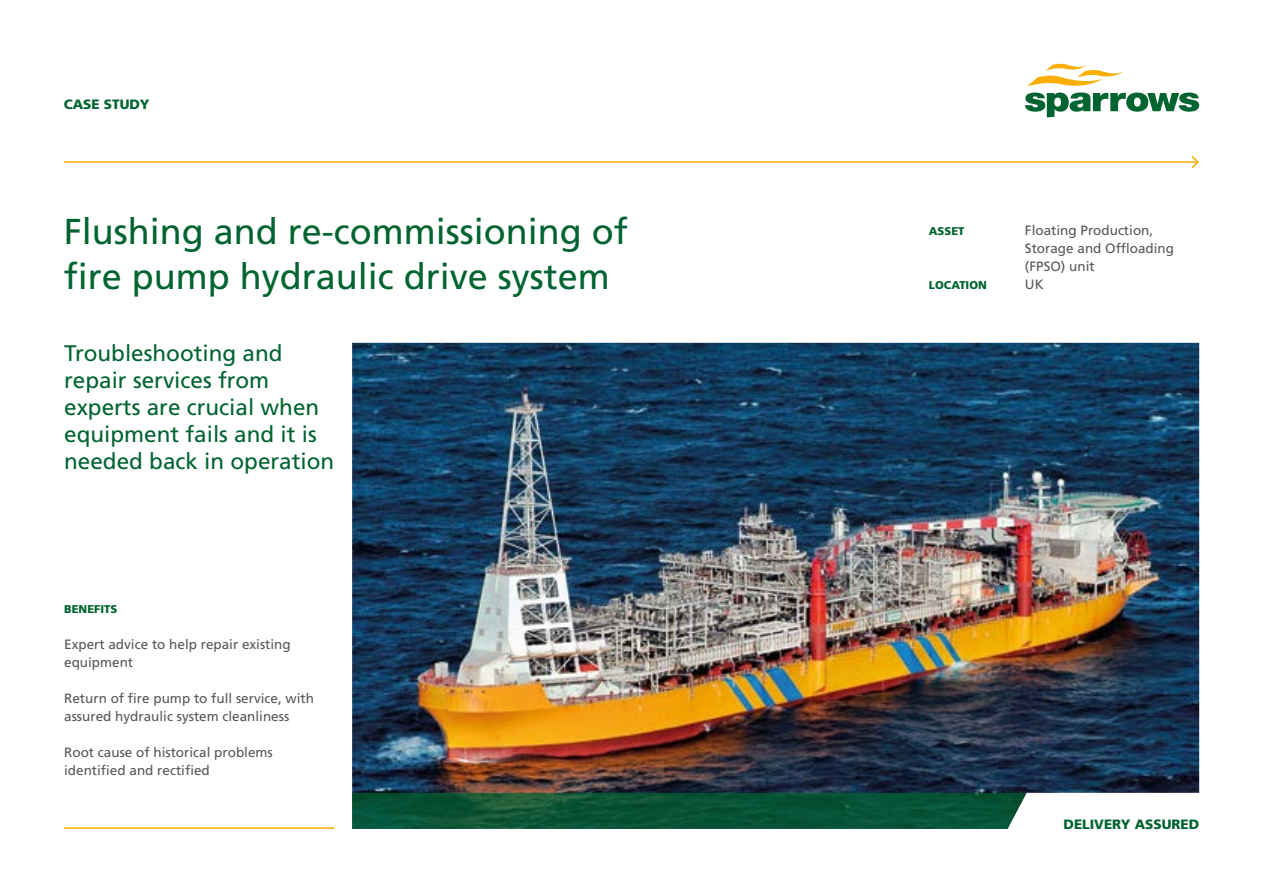
<style>
.page{position:relative;width:1263px;height:893px;background:#fff}
.page>*{position:absolute;margin:0;border:0;box-sizing:border-box;transform-origin:0 0}
.t1{font:36px/45px "Frutiger LT Std";color:#006430}
.t2{font:22.5px/27px "Frutiger LT Std";color:#006430}
.t3{font:13.5px/18px "Frutiger LT Std";color:#575756}
.t4{font:900 13.5px "Frutiger LT Std";color:#006430}
.t5{font:900 11.25px "Frutiger LT Std";color:#006430}
</style>
<div class="page">
<img style="left:352px;top:343px;width:847px;height:451px">
<svg style="left:352px;top:793px;width:674px;height:36px;background:#0d5639"></svg>
<svg style="left:1025px;top:63px;width:174px;height:54px"></svg>
<hr style="left:64px;top:161px;width:1134px;height:2px;background:#f9ae00">
<svg style="left:1190px;top:156px;width:9px;height:12px"></svg>
<hr style="left:64px;top:827px;width:270px;height:2px;background:#f9ae00">
<p class="t4" style="left:64px;top:96px;width:87px">CASE STUDY</p>
<h1 class="t1" style="left:64px;top:209px;width:566px">Flushing and re-commissioning of fire pump hydraulic drive system</h1>
<p class="t3" style="left:1025px;top:221px;width:151px">Floating Production,<br>Storage and Offloading (FPSO) unit<br>UK</p>
<p class="t5" style="left:929px;top:224px;width:37px">ASSET</p>
<p class="t5" style="left:929px;top:278px;width:60px">LOCATION</p>
<h2 class="t2" style="left:64px;top:340px;width:272px">Troubleshooting and repair services from experts are crucial when equipment fails and it is needed back in operation</h2>
<p class="t5" style="left:64px;top:602px;width:55px">BENEFITS</p>
<p class="t3" style="left:64px;top:635px;width:228px">Expert advice to help repair existing equipment</p>
<p class="t3" style="left:64px;top:689px;width:251px">Return of fire pump to full service, with assured hydraulic system cleanliness</p>
<p class="t3" style="left:64px;top:743px;width:210px">Root cause of historical problems identified and rectified</p>
<p class="t4" style="left:1063px;top:816px;width:137px">DELIVERY ASSURED</p>
</div>
